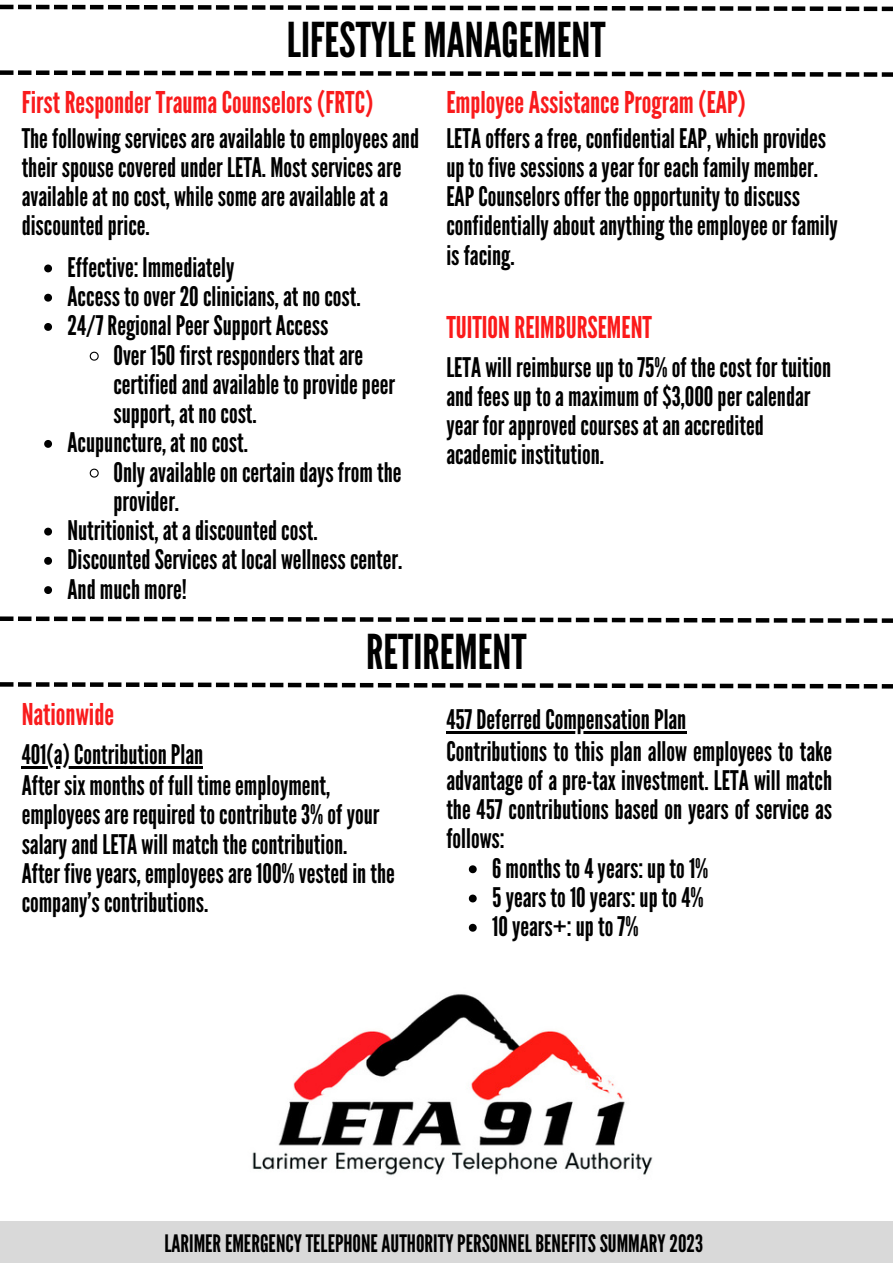
<style>
.page{position:relative;width:893px;height:1264px;background:#fff}
.page>*{position:absolute;margin:0;border:0;box-sizing:border-box;transform-origin:0 0}
.t1{font:48px "League Gothic";color:#000}
.t2{font:30px "League Gothic";color:#f91b1c}
.t3{font:30px "League Gothic";color:#fb1a1a}
.t4{font:27px/29.2px "League Gothic";color:#000}
.t5{font:24px "League Gothic";color:#000}
</style>
<div class="page">
<div style="left:0;top:1221px;width:892px;height:41px;background:#d9d9d9"></div>
<svg style="left:44px;top:264px;width:8px;height:8px"></svg>
<svg style="left:44px;top:294px;width:8px;height:7px"></svg>
<svg style="left:44px;top:323px;width:8px;height:8px"></svg>
<svg style="left:89px;top:351px;width:10px;height:10px"></svg>
<svg style="left:44px;top:440px;width:8px;height:8px"></svg>
<svg style="left:89px;top:468px;width:10px;height:10px"></svg>
<svg style="left:44px;top:527px;width:8px;height:8px"></svg>
<svg style="left:44px;top:557px;width:8px;height:8px"></svg>
<svg style="left:44px;top:586px;width:8px;height:8px"></svg>
<svg style="left:0;top:70px;width:892px;height:7px"></svg>
<svg style="left:0;top:5px;width:892px;height:6px"></svg>
<hr style="left:22px;top:766px;width:181px;height:2px;background:#000">
<hr style="left:446px;top:731px;width:240px;height:2px;background:#000">
<svg style="left:469px;top:865px;width:7px;height:8px"></svg>
<svg style="left:469px;top:894px;width:7px;height:8px"></svg>
<svg style="left:469px;top:923px;width:7px;height:8px"></svg>
<svg style="left:0;top:682px;width:892px;height:7px"></svg>
<svg style="left:0;top:616px;width:892px;height:7px"></svg>
<img style="left:252px;top:994px;width:401px;height:182px">
<p class="t1" style="left:287px;top:12px;width:320px">LIFESTYLE MANAGEMENT</p>
<p class="t2" style="left:22px;top:85px;width:353px">FirstResponderTraumaCounselors(FRTC)</p>
<p class="t4" style="left:22px;top:124px;width:399px">Thefollowingservicesareavailabletoemployeesand theirspousecoveredunder LETA. Mostservicesare availableatnocost, whilesomeareavailableata discountedprice.</p>
<p class="t4" style="left:68px;top:253px;width:168px">Effective: Immediately</p>
<p class="t4" style="left:68px;top:282px;width:295px">Accesstoover20clinicians,atnocost.</p>
<p class="t4" style="left:68px;top:312px;width:262px">24/7RegionalPeerSupportAccess</p>
<p class="t4" style="left:113px;top:341px;width:283px">Over 150first respondersthatare certifiedandavailabletoprovidepeer support,atnocost.</p>
<p class="t4" style="left:68px;top:428px;width:182px">Acupuncture,atnocost.</p>
<p class="t4" style="left:113px;top:458px;width:289px">Onlyavailableoncertaindaysfrom the provider.</p>
<p class="t4" style="left:68px;top:516px;width:251px">Nutritionist,atadiscountedcost.</p>
<p class="t4" style="left:68px;top:545px;width:336px">DiscountedServicesat local wellnesscenter.</p>
<p class="t4" style="left:68px;top:575px;width:121px">And much more!</p>
<p class="t2" style="left:446px;top:85px;width:301px">EmployeeAssistanceProgram (EAP)</p>
<p class="t4" style="left:446px;top:124px;width:381px">LETAoffersafree,confidential EAP, whichprovides uptofivesessionsayear foreachfamily member.</p>
<p class="t4" style="left:446px;top:182px;width:393px">EAPCounselorsoffer theopportunitytodiscuss confidentiallyaboutanythingtheemployeeor family isfacing.</p>
<p class="t3" style="left:446px;top:310px;width:207px">TUITIONREIMBURSEMENT</p>
<p class="t4" style="left:446px;top:353px;width:386px">LETA will reimburseupto75% of thecost for tuition andfeesuptoa maximum of$3,000percalendar year forapprovedcoursesatanaccredited academicinstitution.</p>
<p class="t1" style="left:366px;top:624px;width:162px">RETIREMENT</p>
<p class="t2" style="left:22px;top:697px;width:94px">Nationwide</p>
<p class="t4" style="left:22px;top:740px;width:183px">401(a)ContributionPlan</p>
<p class="t4" style="left:22px;top:771px;width:359px">Aftersix monthsof full timeemployment, employeesarerequiredtocontribute3% ofyour salaryandLETA will matchthecontribution.</p>
<p class="t4" style="left:22px;top:859px;width:375px">After fiveyears,employeesare100% vestedinthe company’scontributions.</p>
<p class="t4" style="left:446px;top:705px;width:241px">457DeferredCompensationPlan</p>
<p class="t4" style="left:446px;top:737px;width:387px;text-align:justify">Contributions to this plan allow employees to take advantage of a pre-tax investment. LETA will match the 457 contributions based on years of service as follows:</p>
<p class="t4" style="left:492px;top:854px;width:218px">6 monthsto4years:upto1%</p>
<p class="t4" style="left:492px;top:883px;width:213px">5yearsto10years:upto4%</p>
<p class="t4" style="left:492px;top:912px;width:148px">10years+:upto7%</p>
<p class="t5" style="left:164px;top:1229px;width:540px">LARIMEREMERGENCYTELEPHONEAUTHORITYPERSONNELBENEFITSSUMMARY2023</p>
</div>
